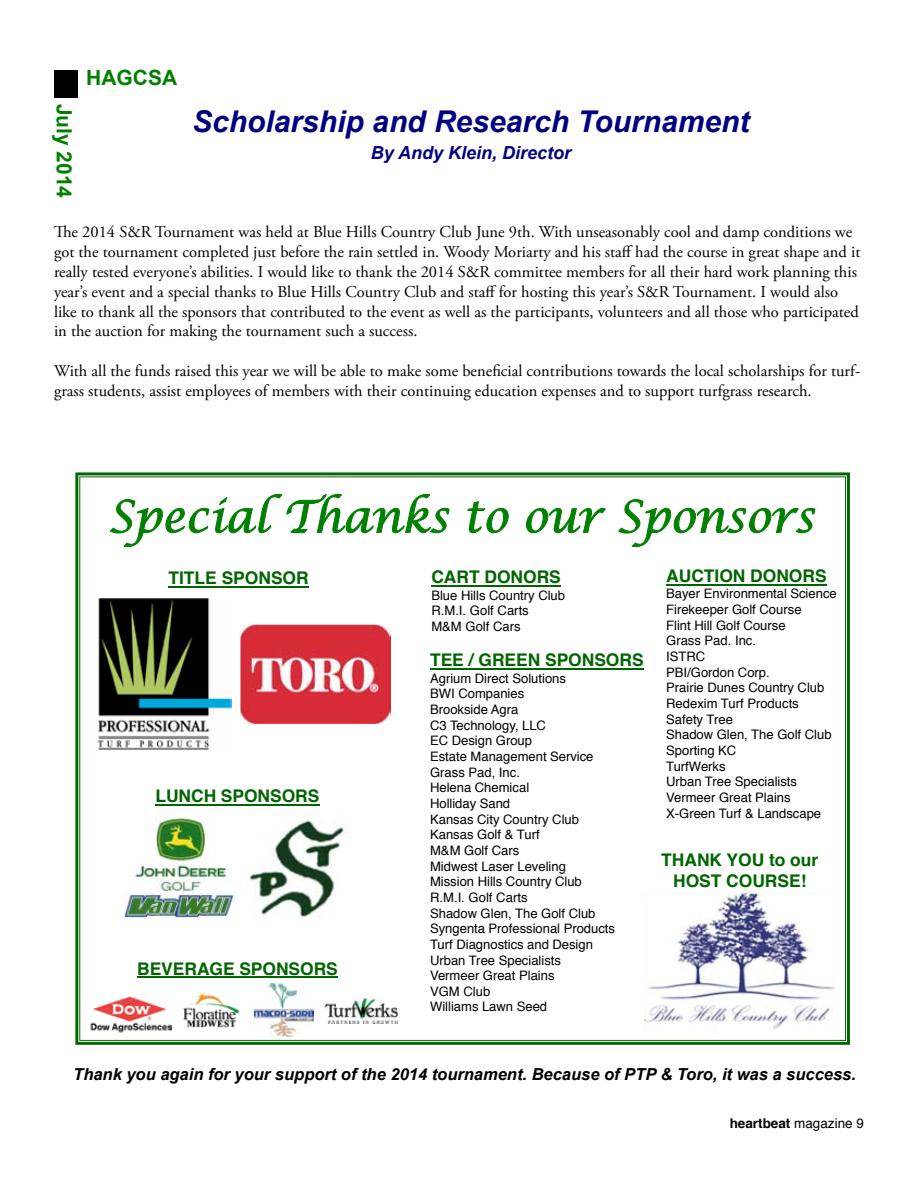
<style>
.page{position:relative;width:918px;height:1188px;background:#fff}
.page>*{position:absolute;margin:0;border:0;box-sizing:border-box;transform-origin:0 0}
.t1{font:italic 700 30px "Arial";color:#000080}
.t2{font:700 21px "Arial";color:#008000}
.t3{font:italic 700 18px "Arial";color:#000080}
.t4{font:700 17.4px/20.9px "Helvetica";color:#006500;text-align:center}
.t5{font:16.5px/19.8px "Adobe Garamond Pro";color:#000}
.t6{font:italic 700 16.5px "Arial";color:#000}
.t7{font:700 13.5px "Helvetica";color:#000}
.t8{font:13.05px/15.6px "Helvetica";color:#000}
.s1{font-weight:400}
</style>
<div class="page">
<div style="left:54px;top:70px;width:23px;height:28px;background:#000"></div>
<svg style="left:75px;top:472px;width:775px;height:573px"></svg>
<hr style="left:137px;top:976px;width:201px;height:2px;background:#060">
<hr style="left:430px;top:668px;width:214px;height:2px;background:#060">
<hr style="left:666px;top:584px;width:161px;height:1px;background:#060">
<svg style="left:109px;top:493px;width:707px;height:54px"></svg>
<hr style="left:155px;top:804px;width:165px;height:2px;background:#060">
<img style="left:129px;top:816px;width:103px;height:76px">
<img style="left:182px;top:985px;width:59px;height:45px">
<hr style="left:431px;top:585px;width:130px;height:2px;background:#060">
<img style="left:123px;top:893px;width:111px;height:26px">
<img style="left:325px;top:999px;width:72px;height:24px">
<img style="left:644px;top:892px;width:191px;height:141px">
<hr style="left:168px;top:586px;width:141px;height:2px;background:#060">
<img style="left:97px;top:597px;width:135px;height:152px">
<img style="left:241px;top:624px;width:149px;height:99px">
<img style="left:253px;top:982px;width:61px;height:54px">
<img style="left:84px;top:996px;width:87px;height:40px">
<img style="left:245px;top:814px;width:107px;height:108px">
<svg style="left:716px;top:1022px;width:54px;height:15px"></svg>
<p class="t2" style="left:78px;top:104px;width:96px;rotate:90deg">July 2014</p>
<p class="t2" style="left:86px;top:64px;width:92px">HAGCSA</p>
<h1 class="t1" style="left:192px;top:102px;width:559px">Scholarship and Research Tournament</h1>
<p class="t3" style="left:371px;top:141px;width:202px">By Andy Klein, Director</p>
<p class="t5" style="left:54px;top:223px;width:808px">The 2014 S&amp;R Tournament was held at Blue Hills Country Club June 9th. With unseasonably cool and damp conditions we got the tournament completed just before the rain settled in. Woody Moriarty and his staff had the course in great shape and it really tested everyone’s abilities. I would like to thank the 2014 S&amp;R committee members for all their hard work planning this year’s event and a special thanks to Blue Hills Country Club and staff for hosting this year’s S&amp;R Tournament. I would also like to thank all the sponsors that contributed to the event as well as the participants, volunteers and all those who participated in the auction for making the tournament such a success.</p>
<p class="t5" style="left:54px;top:361px;width:808px">With all the funds raised this year we will be able to make some beneficial contributions towards the local scholarships for turf&shy;grass students, assist employees of members with their continuing education expenses and to support turfgrass research.</p>
<p class="t4" style="left:168px;top:568px;width:142px">TITLE SPONSOR</p>
<p class="t4" style="left:155px;top:786px;width:165px">LUNCH SPONSORS</p>
<p class="t4" style="left:137px;top:958px;width:202px">BEVERAGE SPONSORS</p>
<p class="t4" style="left:431px;top:567px;width:131px">CART DONORS</p>
<p class="t8" style="left:431px;top:588px;width:135px">Blue Hills Country Club<br>R.M.I. Golf Carts<br>M&amp;M Golf Cars</p>
<p class="t4" style="left:430px;top:650px;width:215px">TEE / GREEN SPONSORS</p>
<p class="t8" style="left:430px;top:671px;width:187px">Agrium Direct Solutions<br>BWI Companies<br>Brookside Agra<br>C3 Technology, LLC<br>EC Design Group<br>Estate Management Service<br>Grass Pad, Inc.<br>Helena Chemical<br>Holliday Sand<br>Kansas City Country Club<br>Kansas Golf &amp; Turf<br>M&amp;M Golf Cars<br>Midwest Laser Leveling<br>Mission Hills Country Club<br>R.M.I. Golf Carts<br>Shadow Glen, The Golf Club<br>Syngenta Professional Products<br>Turf Diagnostics and Design<br>Urban Tree Specialists<br>Vermeer Great Plains<br>VGM Club<br>Williams Lawn Seed</p>
<p class="t4" style="left:666px;top:565px;width:162px">AUCTION DONORS</p>
<p class="t8" style="left:666px;top:586px;width:172px">Bayer Environmental Science<br>Firekeeper Golf Course<br>Flint Hill Golf Course<br>Grass Pad. Inc.<br>ISTRC<br>PBI/Gordon Corp.<br>Prairie Dunes Country Club<br>Redexim Turf Products<br>Safety Tree<br>Shadow Glen, The Golf Club<br>Sporting KC<br>TurfWerks<br>Urban Tree Specialists<br>Vermeer Great Plains<br>X-Green Turf &amp; Landscape</p>
<p class="t4" style="left:661px;top:850px;width:159px">THANK YOU to our<br>HOST COURSE!</p>
<p class="t6" style="left:73px;top:1063px;width:784px">Thank you again for your support of the 2014 tournament. Because of PTP &amp; Toro, it was a success.</p>
<p class="t7" style="left:730px;top:1112px;width:136px">heartbeat <span class="s1">magazine 9</span></p>
</div>
